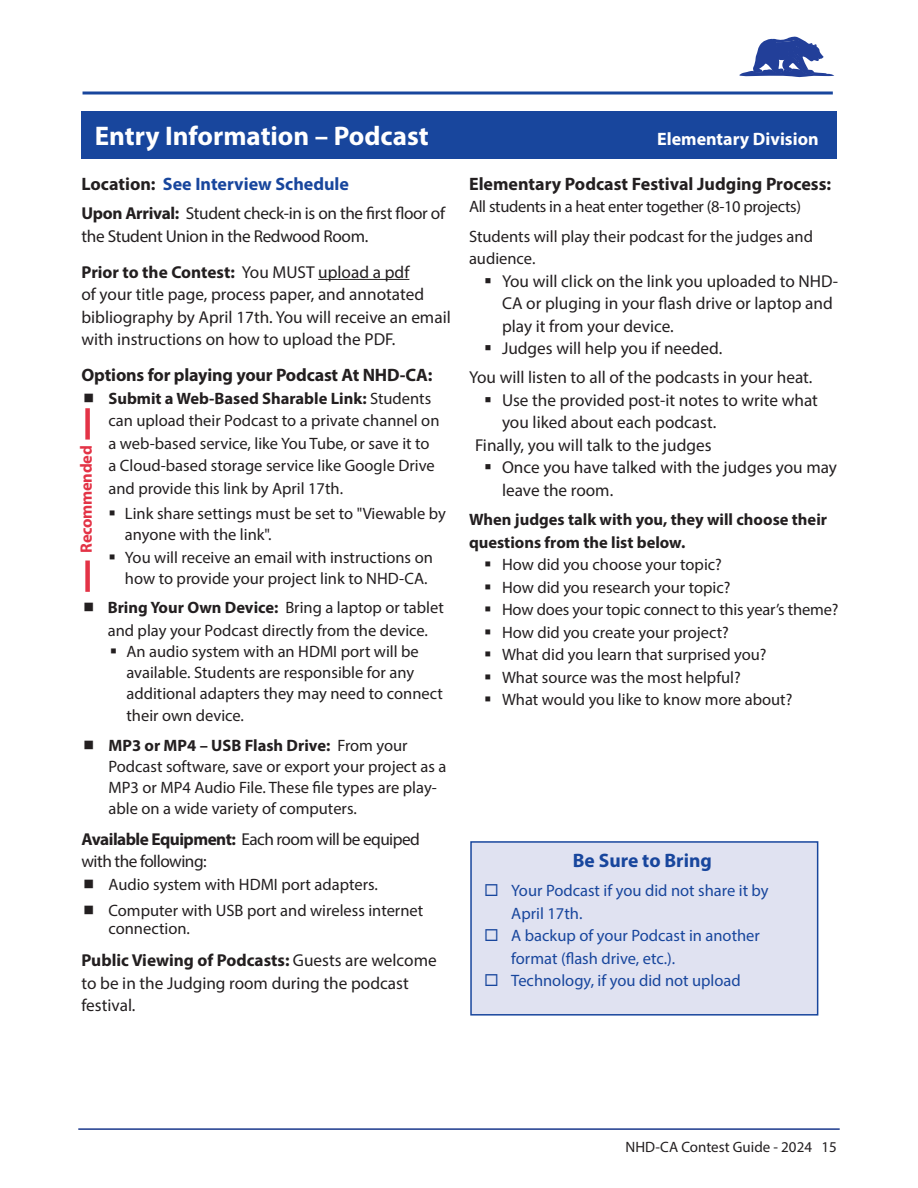
<style>
.page{position:relative;width:918px;height:1188px;background:#fff}
.page>*{position:absolute;margin:0;border:0;box-sizing:border-box;transform-origin:0 0}
.Header_1__Myriad{font:700 27px "Myriad Pro";color:#fff}
.t1{font:700 19.5px "Myriad Pro";color:#18469d}
.t2{font:700 18px "Myriad Pro";letter-spacing:-.005em;color:#231f20}
.Header_1__Myriad-2{font:700 18px "Myriad Pro";color:#18469d}
.Header_1__Myriad-3{font:700 18px "Myriad Pro";color:#fff}
.Paragraph_Style_2{font:17.25px/22.5px "Myriad Pro";color:#231f20}
.Paragraph_Style_2-2{font:17.25px/22.5px "Myriad Pro";letter-spacing:-.02em;color:#231f20}
.Paragraph_Style_2-3{font:17.25px/22.5px "Myriad Pro";letter-spacing:-.03em;color:#231f20}
.t3{font:16.5px/21px "Myriad Pro";color:#231f20}
.t4{font:16.5px/22.5px "Myriad Pro";color:#18469d}
.t5{font:700 16.5px/22.5px "Myriad Pro";color:#231f20}
.t6{font:16.5px "Myriad Pro";letter-spacing:-.02em;color:#231f20}
.t7{font:700 16.5px "Myriad Pro";letter-spacing:-.02em;color:#e33346}
.t8{font:15px "Myriad Pro";color:#231f20}
.s1{color:#231f20}
.s2{font-weight:700}
</style>
<div class="page">
<hr style="left:78px;top:1128px;width:762px;height:2px;background:#1b388c">
<svg style="left:739px;top:36px;width:95px;height:41px"></svg>
<hr style="left:83px;top:92px;width:750px;height:2px;background:#18469d">
<div style="left:81px;top:111px;width:756px;height:48px;background:#18469d"></div>
<hr style="left:318px;top:279px;width:91px;height:1px;background:#231f20">
<div style="left:470px;top:841px;width:348px;height:175px;background:#e0e2f1;border:2px solid #18469d"></div>
<div style="left:85px;top:408px;width:5px;height:32px;background:#e33346"></div>
<div style="left:85px;top:561px;width:5px;height:31px;background:#e33346"></div>
<p class="Header_1__Myriad" style="left:95px;top:119px;width:336px">Entry Information – Podcast</p>
<p class="Header_1__Myriad-3" style="left:657px;top:128px;width:163px">Elementary Division</p>
<p class="Header_1__Myriad-2" style="left:81px;top:172px;width:269px"><span class="s1">Location:</span> See Interview Schedule</p>
<p class="Paragraph_Style_2-2" style="left:81px;top:202px;width:365px"><span class="s2">Upon Arrival:</span> Student check-in is on the first floor of the Student Union in the Redwood Room.</p>
<p class="Paragraph_Style_2" style="left:81px;top:260px;width:371px"><span class="s2">Prior to the Contest:</span> You MUST upload a pdf<br>of your title page, process paper, and annotated bibliography by April 17th. You will receive an email with instructions on how to upload the PDF.</p>
<p class="t2" style="left:81px;top:363px;width:353px">Options for playing your Podcast At NHD-CA:</p>
<p class="t3" style="left:108px;top:387px;width:333px;line-height:22.5px"><span class="s2">Submit a Web-Based Sharable Link:</span> Students can upload their Podcast to a private channel on a web-based service, like You Tube, or save it to a Cloud-based storage service like Google Drive and provide this link by April 17th.</p>
<p class="t3" style="left:125px;top:503px;width:322px;text-indent:-16px">▪ Link share settings must be set to "Viewable by anyone with the link".</p>
<p class="t3" style="left:125px;top:547px;width:309px;text-indent:-16px">▪ You will receive an email with instructions on how to provide your project link to NHD-CA.</p>
<p class="t3" style="left:108px;top:596px;width:338px;line-height:22.5px"><span class="s2">Bring Your Own Device:</span> Bring a laptop or tablet and play your Podcast directly from the device.</p>
<p class="t3" style="left:126px;top:640px;width:318px;text-indent:-16px">▪ An audio system with an HDMI port will be available. Students are responsible for any additional adapters they may need to connect</p>
<p class="t3" style="left:126px;top:705px;width:119px">their own device.</p>
<p class="t3" style="left:108px;top:735px;width:340px"><span class="s2">MP3 or MP4 – USB Flash Drive:</span> From your Podcast software, save or export your project as a MP3 or MP4 Audio File. These file types are play&shy;able on a wide variety of computers.</p>
<p class="Paragraph_Style_2-3" style="left:81px;top:828px;width:340px"><span class="s2">Available Equipment:</span> Each room will be equiped with the following:</p>
<p class="t3" style="left:108px;top:874px;width:271px">Audio system with HDMI port adapters.</p>
<p class="t3" style="left:108px;top:901px;width:316px;line-height:18px">Computer with USB port and wireless internet connection.</p>
<p class="Paragraph_Style_2" style="left:81px;top:949px;width:357px"><span class="s2">Public Viewing of Podcasts:</span> Guests are welcome to be in the Judging room during the podcast festival.</p>
<p class="t2" style="left:469px;top:172px;width:364px">Elementary Podcast Festival Judging Process:</p>
<p class="t6" style="left:469px;top:197px;width:334px">All students in a heat enter together (8-10 projects)</p>
<p class="t3" style="left:469px;top:225px;width:345px;line-height:22.5px">Students will play their podcast for the judges and audience.</p>
<p class="Paragraph_Style_2" style="left:502px;top:269px;width:338px;text-indent:-18px">▪ You will click on the link you uploaded to NHD-<br>CA or pluging in your flash drive or laptop and play it from your device.</p>
<p class="Paragraph_Style_2" style="left:484px;top:337px;width:240px">▪ Judges will help you if needed.</p>
<p class="Paragraph_Style_2" style="left:469px;top:366px;width:345px">You will listen to all of the podcasts in your heat.</p>
<p class="Paragraph_Style_2" style="left:502px;top:389px;width:318px;text-indent:-18px">▪ Use the provided post-it notes to write what you liked about each podcast.</p>
<p class="Paragraph_Style_2" style="left:475px;top:434px;width:238px">Finally, you will talk to the judges</p>
<p class="Paragraph_Style_2" style="left:502px;top:456px;width:337px;text-indent:-18px">▪ Once you have talked with the judges you may leave the room.</p>
<p class="t5" style="left:469px;top:508px;width:360px">When judges talk with you, they will choose their questions from the list below.</p>
<p class="t3" style="left:484px;top:554px;width:239px">▪ How did you choose your topic?</p>
<p class="t3" style="left:484px;top:576px;width:248px">▪ How did you research your topic?</p>
<p class="t3" style="left:484px;top:599px;width:356px">▪ How does your topic connect to this year’s theme?</p>
<p class="t3" style="left:484px;top:621px;width:246px">▪ How did you create your project?</p>
<p class="t3" style="left:484px;top:644px;width:284px">▪ What did you learn that surprised you?</p>
<p class="t3" style="left:484px;top:666px;width:258px">▪ What source was the most helpful?</p>
<p class="t3" style="left:484px;top:689px;width:310px">▪ What would you like to know more about?</p>
<p class="t7" style="left:76px;top:553px;width:109px;rotate:-90deg">Recommended</p>
<p class="t1" style="left:573px;top:848px;width:141px">Be Sure to Bring</p>
<p class="t4" style="left:511px;top:879px;width:259px;text-indent:-27px">◻ Your Podcast if you did not share it by<br>April 17th.</p>
<p class="t4" style="left:511px;top:924px;width:250px;text-indent:-27px">◻ A backup of your Podcast in another format (flash drive, etc.).</p>
<p class="t4" style="left:484px;top:969px;width:258px">◻ Technology, if you did not upload</p>
<p class="t8" style="left:626px;top:1138px;width:213px">NHD-CA Contest Guide - 2024 15</p>
</div>
